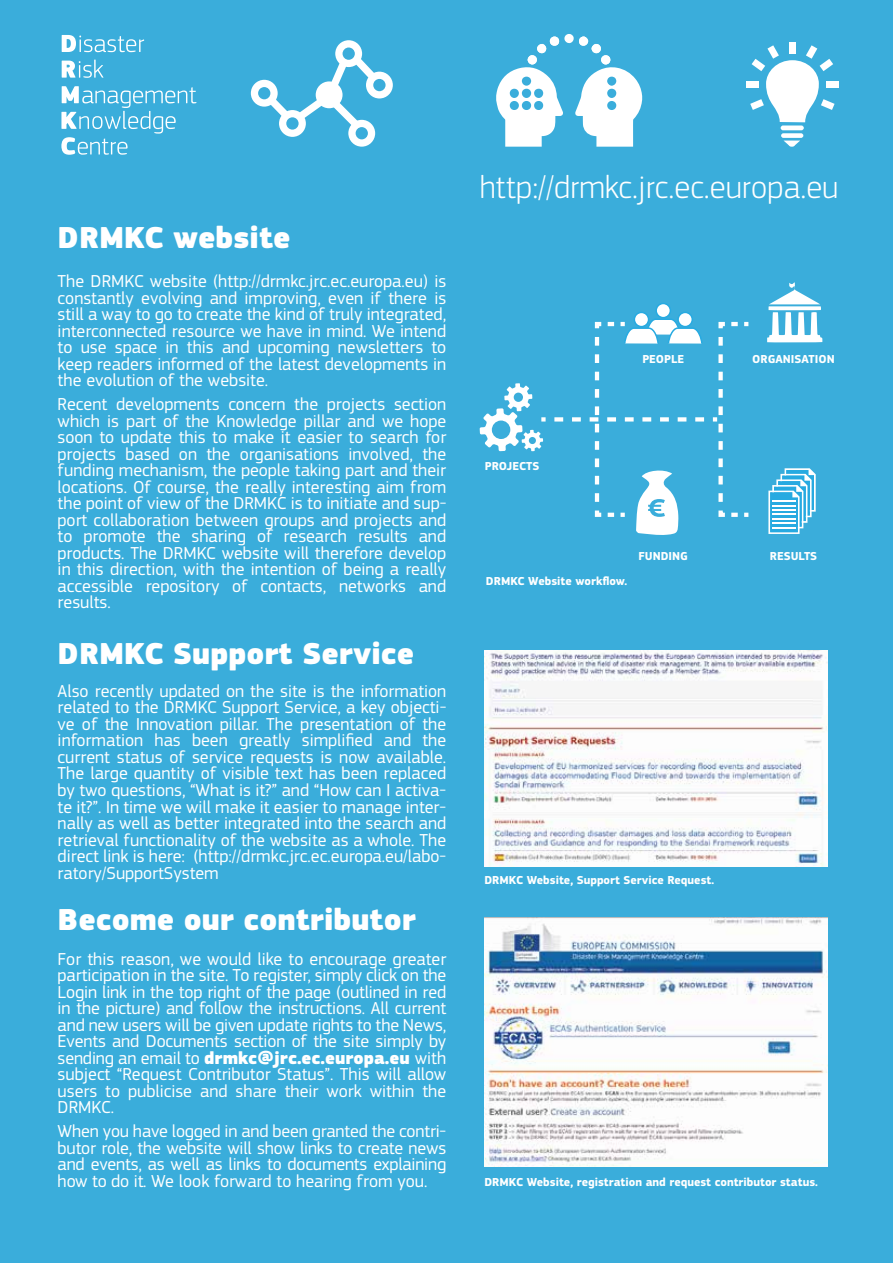
<style>
.page{position:relative;width:893px;height:1263px;background:#3aaddb}
.page>*{position:absolute;margin:0;border:0;box-sizing:border-box;transform-origin:0 0}
.t1{font:300 33px "PF Square Sans Pro";color:#fff}
.t2{font:900 31.5px "PF Square Sans Pro";color:#fff}
.t3{font:18px/16.5px "PF Square Sans Pro";color:#fff;text-align:justify}
.t4{font:700 12px "PF Square Sans Pro";color:#fff}
.s1{font-weight:900}
</style>
<div class="page">
<svg style="left:62px;top:35px;width:82px;height:17px"></svg>
<svg style="left:62px;top:60px;width:42px;height:18px"></svg>
<svg style="left:61px;top:86px;width:135px;height:69px"></svg>
<div style="left:656px;top:303px;width:14px;height:15px;background:#fff;border-radius:50%"></div>
<div style="left:655px;top:303px;width:16px;height:15px;border:2px solid #27aae1;border-radius:50%"></div>
<div style="left:634px;top:312px;width:15px;height:15px;background:#fff;border-radius:50%"></div>
<div style="left:634px;top:312px;width:15px;height:15px;border:2px solid #27aae1;border-radius:50%"></div>
<div style="left:678px;top:312px;width:14px;height:15px;background:#fff;border-radius:50%"></div>
<div style="left:677px;top:312px;width:16px;height:15px;border:2px solid #27aae1;border-radius:50%"></div>
<svg style="left:768px;top:468px;width:48px;height:66px"></svg>
<svg style="left:767px;top:282px;width:55px;height:60px"></svg>
<svg style="left:480px;top:383px;width:66px;height:68px"></svg>
<svg style="left:554px;top:318px;width:194px;height:217px"></svg>
<svg style="left:251px;top:40px;width:142px;height:107px"></svg>
<svg style="left:496px;top:34px;width:146px;height:113px"></svg>
<div style="left:601px;top:55px;width:9px;height:9px;background:#fff;border-radius:50%"></div>
<div style="left:550px;top:37px;width:9px;height:9px;background:#fff;border-radius:50%"></div>
<div style="left:528px;top:55px;width:9px;height:9px;background:#fff;border-radius:50%"></div>
<div style="left:591px;top:44px;width:10px;height:9px;background:#fff;border-radius:50%"></div>
<div style="left:579px;top:36px;width:9px;height:10px;background:#fff;border-radius:50%"></div>
<div style="left:537px;top:44px;width:9px;height:9px;background:#fff;border-radius:50%"></div>
<div style="left:781px;top:125px;width:23px;height:5px;background:#fff;border-radius:2px"></div>
<div style="left:781px;top:133px;width:22px;height:5px;background:#fff;border-radius:2px"></div>
<svg style="left:784px;top:141px;width:16px;height:4px"></svg>
<div style="left:789px;top:42px;width:7px;height:12px;background:#fff"></div>
<div style="left:825px;top:81px;width:13px;height:7px;background:#fff"></div>
<div style="left:746px;top:81px;width:13px;height:7px;background:#fff"></div>
<svg style="left:750px;top:45px;width:84px;height:77px"></svg>
<div style="left:788px;top:141px;width:7px;height:6px;background:#fff;border-radius:3px"></div>
<img style="left:485px;top:651px;width:343px;height:215px">
<img style="left:485px;top:917px;width:342px;height:250px">
<h2 class="t2" style="left:58px;top:218px;width:235px">DRMKC website</h2>
<p class="t3" style="left:58px;top:273px;width:390px">The DRMKC website (http://drmkc.jrc.ec.europa.eu) is constantly evolving and improving, even if there is still a way to go to create the kind of truly integrated, interconnected resource we have in mind. We intend to use space in this and upcoming newsletters to keep readers informed of the latest developments in the evolution of the website.</p>
<p class="t3" style="left:58px;top:396px;width:390px">Recent developments concern the projects section which is part of the Knowledge pillar and we hope soon to update this to make it easier to search for projects based on the organisations involved, the funding mechanism, the people taking part and their locations. Of course, the really interesting aim from the point of view of the DRMKC is to initiate and sup&shy;port collaboration between groups and projects and to promote the sharing of research results and products. The DRMKC website will therefore develop in this direction, with the intention of being a really accessible repository of contacts, networks and results.</p>
<h2 class="t2" style="left:58px;top:634px;width:358px">DRMKC Support Service</h2>
<p class="t3" style="left:58px;top:683px;width:390px">Also recently updated on the site is the information related to the DRMKC Support Service, a key objecti&shy;ve of the Innovation pillar. The presentation of the information has been greatly simplified and the current status of service requests is now available.<br>The large quantity of visible text has been replaced by two questions, “What is it?” and “How can I activa&shy;te it?”. In time we will make it easier to manage inter&shy;nally as well as better integrated into the search and retrieval functionality of the website as a whole. The direct link is here: (http://drmkc.jrc.ec.europa.eu/labo&shy;ratory/SupportSystem</p>
<h2 class="t2" style="left:58px;top:899px;width:360px">Become our contributor</h2>
<p class="t3" style="left:58px;top:950px;width:390px">For this reason, we would like to encourage greater participation in the site. To register, simply click on the Login link in the top right of the page (outlined in red in the picture) and follow the instructions. All current and new users will be given update rights to the News, Events and Documents section of the site simply by sending an email to <span class="s1">drmkc@jrc.ec.europa.eu</span> with subject “Request Contributor Status”. This will allow users to publicise and share their work within the DRMKC.</p>
<p class="t3" style="left:58px;top:1123px;width:390px">When you have logged in and been granted the contri&shy;butor role, the website will show links to create news and events, as well as links to documents explaining how to do it. We look forward to hearing from you.</p>
<h1 class="t1" style="left:480px;top:168px;width:360px">http://drmkc.jrc.ec.europa.eu</h1>
<p class="t4" style="left:642px;top:352px;width:43px">PEOPLE</p>
<p class="t4" style="left:752px;top:352px;width:84px">ORGANISATION</p>
<p class="t4" style="left:485px;top:459px;width:56px">PROJECTS</p>
<p class="t4" style="left:486px;top:574px;width:143px">DRMKC Website workflow.</p>
<p class="t4" style="left:638px;top:548px;width:51px">FUNDING</p>
<p class="t4" style="left:770px;top:548px;width:49px">RESULTS</p>
<p class="t4" style="left:484px;top:873px;width:231px">DRMKC Website, Support Service Request.</p>
<p class="t4" style="left:484px;top:1175px;width:335px">DRMKC Website, registration and request contributor status.</p>
</div>
